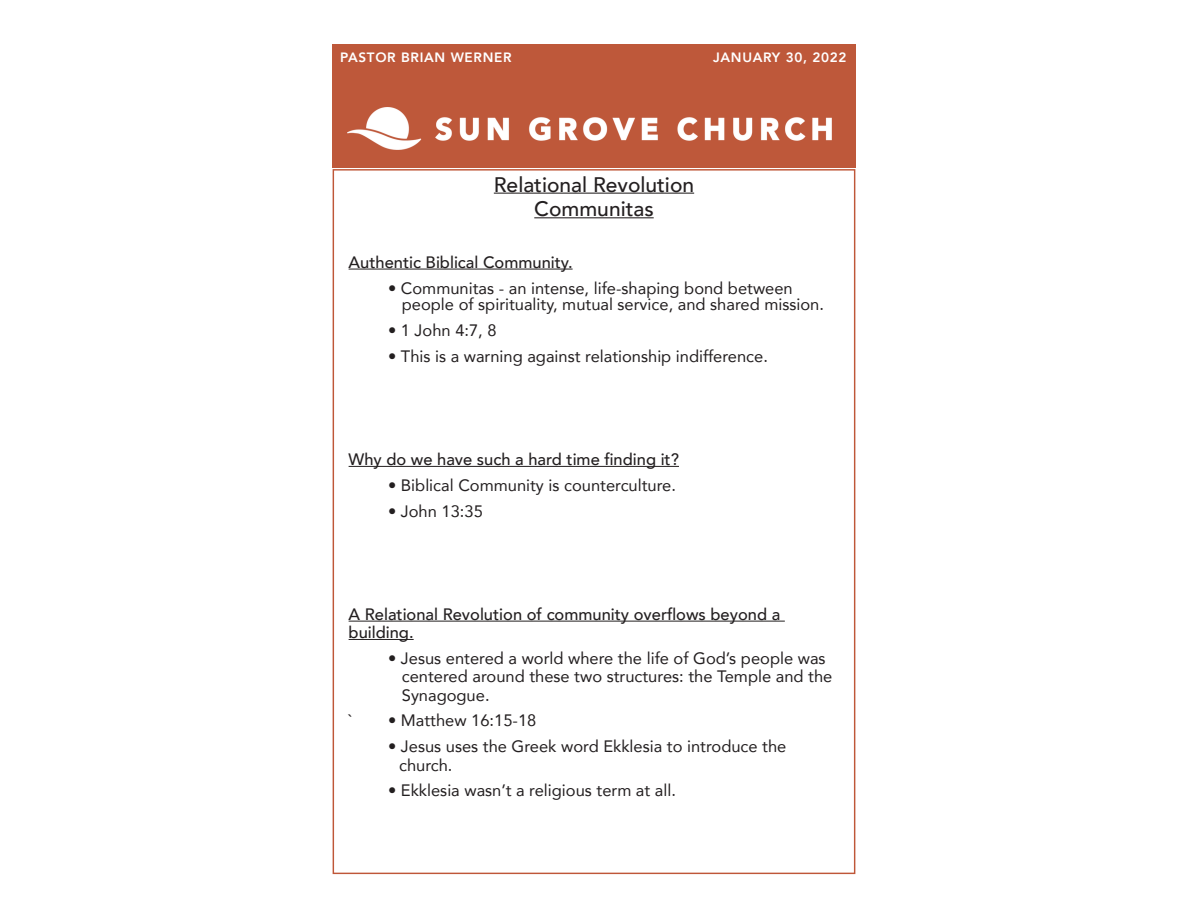
<style>
.page{position:relative;width:1188px;height:918px;background:#fff}
.page>*{position:absolute;margin:0;border:0;box-sizing:border-box;transform-origin:0 0}
.t1{font:500 21px "Avenir";color:#231f20}
.t2{font:16.5px "Avenir";color:#231f20}
.t3{font:500 16.5px "Avenir";color:#231f20}
.t4{font:800 13.5px "Avenir";letter-spacing:.05em;color:#fff}
</style>
<div class="page">
<hr style="left:494px;top:193px;width:200px;height:1px;background:#231f20">
<hr style="left:534px;top:217px;width:120px;height:1px;background:#231f20">
<hr style="left:349px;top:269px;width:224px;height:1px;background:#231f20">
<hr style="left:349px;top:466px;width:330px;height:1px;background:#231f20">
<hr style="left:349px;top:621px;width:436px;height:1px;background:#231f20">
<hr style="left:349px;top:639px;width:65px;height:1px;background:#231f20">
<img style="left:333px;top:44px;width:522px;height:124px">
<p class="t4" style="left:340px;top:47px;width:173px">PASTOR BRIAN WERNER</p>
<p class="t4" style="left:713px;top:47px;width:135px">JANUARY 30, 2022</p>
<p class="t1" style="left:494px;top:166px;width:202px">Relational Revolution</p>
<p class="t1" style="left:534px;top:191px;width:121px">Communitas</p>
<p class="t3" style="left:349px;top:248px;width:226px">Authentic Biblical Community.</p>
<p class="t2" style="left:388px;top:275px;width:406px">• Communitas - an intense, life-shaping bond between</p>
<p class="t2" style="left:402px;top:291px;width:424px">people of spirituality, mutual service, and shared mission.</p>
<p class="t2" style="left:388px;top:317px;width:110px">• 1 John 4:7, 8</p>
<p class="t2" style="left:388px;top:343px;width:381px">• This is a warning against relationship indifference.</p>
<p class="t3" style="left:349px;top:445px;width:332px">Why do we have such a hard time finding it?</p>
<p class="t2" style="left:388px;top:472px;width:289px">• Biblical Community is counterculture.</p>
<p class="t2" style="left:388px;top:498px;width:96px">• John 13:35</p>
<p class="t3" style="left:349px;top:600px;width:433px">A Relational Revolution of community overflows beyond a</p>
<p class="t3" style="left:349px;top:618px;width:67px">building.</p>
<p class="t2" style="left:388px;top:645px;width:439px">• Jesus entered a world where the life of God’s people was</p>
<p class="t2" style="left:402px;top:663px;width:432px">centered around these two structures: the Temple and the</p>
<p class="t2" style="left:402px;top:682px;width:89px">Synagogue.</p>
<p class="t2" style="left:349px;top:708px;width:5px">`</p>
<p class="t2" style="left:388px;top:708px;width:150px">• Matthew 16:15-18</p>
<p class="t2" style="left:388px;top:733px;width:400px">• Jesus uses the Greek word Ekklesia to introduce the</p>
<p class="t2" style="left:399px;top:752px;width:55px">church.</p>
<p class="t2" style="left:388px;top:777px;width:289px">• Ekklesia wasn’t a religious term at all.</p>
</div>
